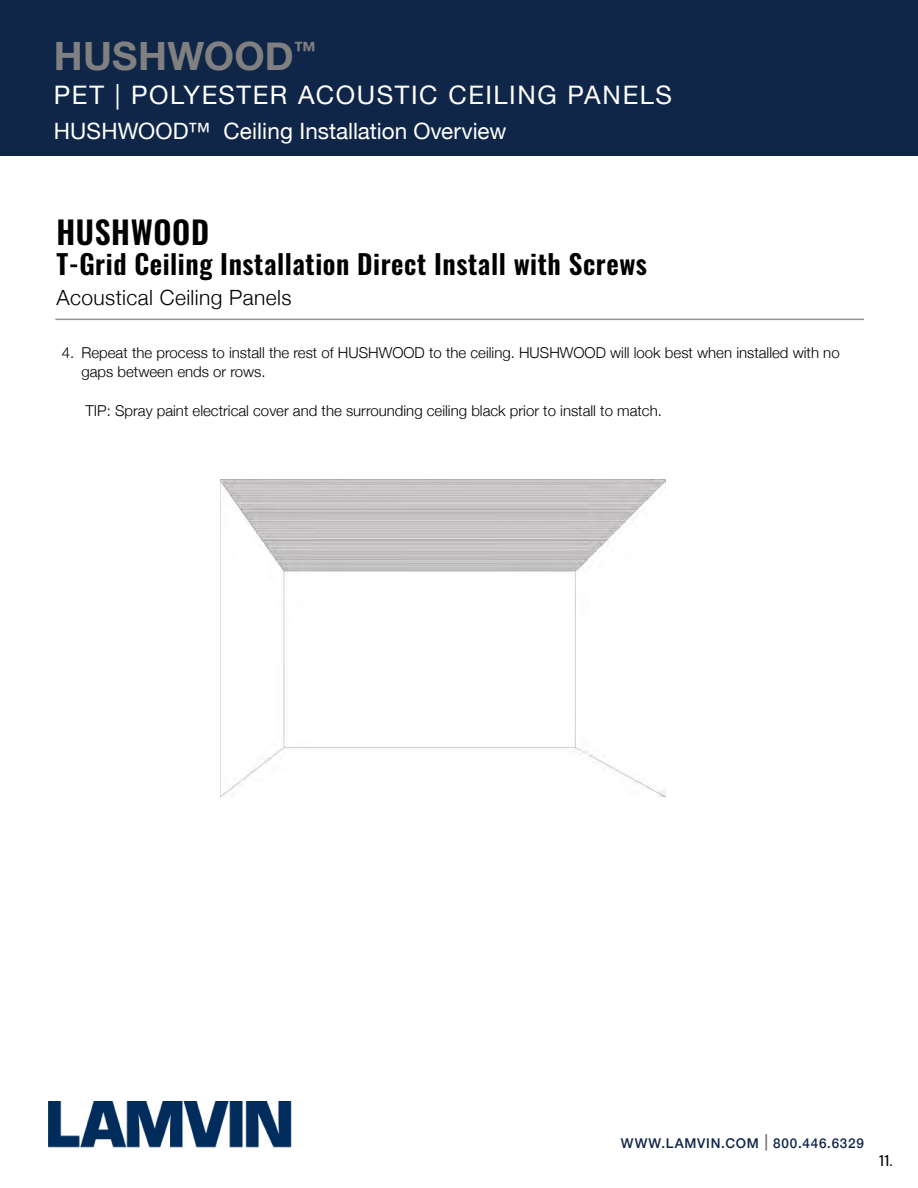
<style>
.page{position:relative;width:918px;height:1188px;background:#fff}
.page>*{position:absolute;margin:0;border:0;box-sizing:border-box;transform-origin:0 0}
.t1{font:700 39px "Helvetica Neue";letter-spacing:.005em;color:#808080}
.t2{font:600 31.5px "Oswald";letter-spacing:.02em;color:#000}
.t3{font:600 27px "Oswald";letter-spacing:.02em;color:#000}
.t4{font:25.5px "Helvetica Neue";letter-spacing:.065em;color:#fff}
.t5{font:22.5px "Helvetica Neue";color:#fff}
.t6{font:300 21px "Helvetica Neue";letter-spacing:.02em;color:#000}
.t7{font:300 15px/19.5px "Helvetica Neue";color:#000}
.t8{font:500 13.5px "Helvetica Neue";letter-spacing:.06em;color:#102648}
.t9{font:13.5px "Oswald";color:#000}
.s1{font-size:16.5px;color:#808080}
</style>
<div class="page">
<div style="left:0;top:0;width:918px;height:156px;background:#102648"></div>
<img style="left:49px;top:1102px;width:243px;height:46px">
<hr style="left:55px;top:319px;width:809px;height:1px;background:#939598">
<img style="left:220px;top:480px;width:446px;height:316px">
<h1 class="t1" style="left:54px;top:25px;width:264px">HUSHWOOD<sup>™</sup></h1>
<h3 class="t4" style="left:54px;top:77px;width:620px">PET | POLYESTER ACOUSTIC CEILING PANELS</h3>
<h3 class="t5" style="left:54px;top:115px;width:454px">HUSHWOOD™ Ceiling Installation Overview</h3>
<h2 class="t2" style="left:56px;top:216px;width:154px">HUSHWOOD</h2>
<h3 class="t3" style="left:56px;top:250px;width:592px">T-Grid Ceiling Installation Direct Install with Screws</h3>
<h3 class="t6" style="left:56px;top:281px;width:237px">Acoustical Ceiling Panels</h3>
<p class="t7" style="left:81px;top:342px;width:760px;text-indent:-20px">4. Repeat the process to install the rest of HUSHWOOD to the ceiling. HUSHWOOD will look best when installed with no gaps between ends or rows.</p>
<p class="t7" style="left:86px;top:400px;width:578px">TIP: Spray paint electrical cover and the surrounding ceiling black prior to install to match.</p>
<p class="t8" style="left:621px;top:1133px;width:245px">WWW.LAMVIN.COM <span class="s1">|</span> 800.446.6329</p>
<p class="t9" style="left:879px;top:1148px;width:15px">11.</p>
</div>
